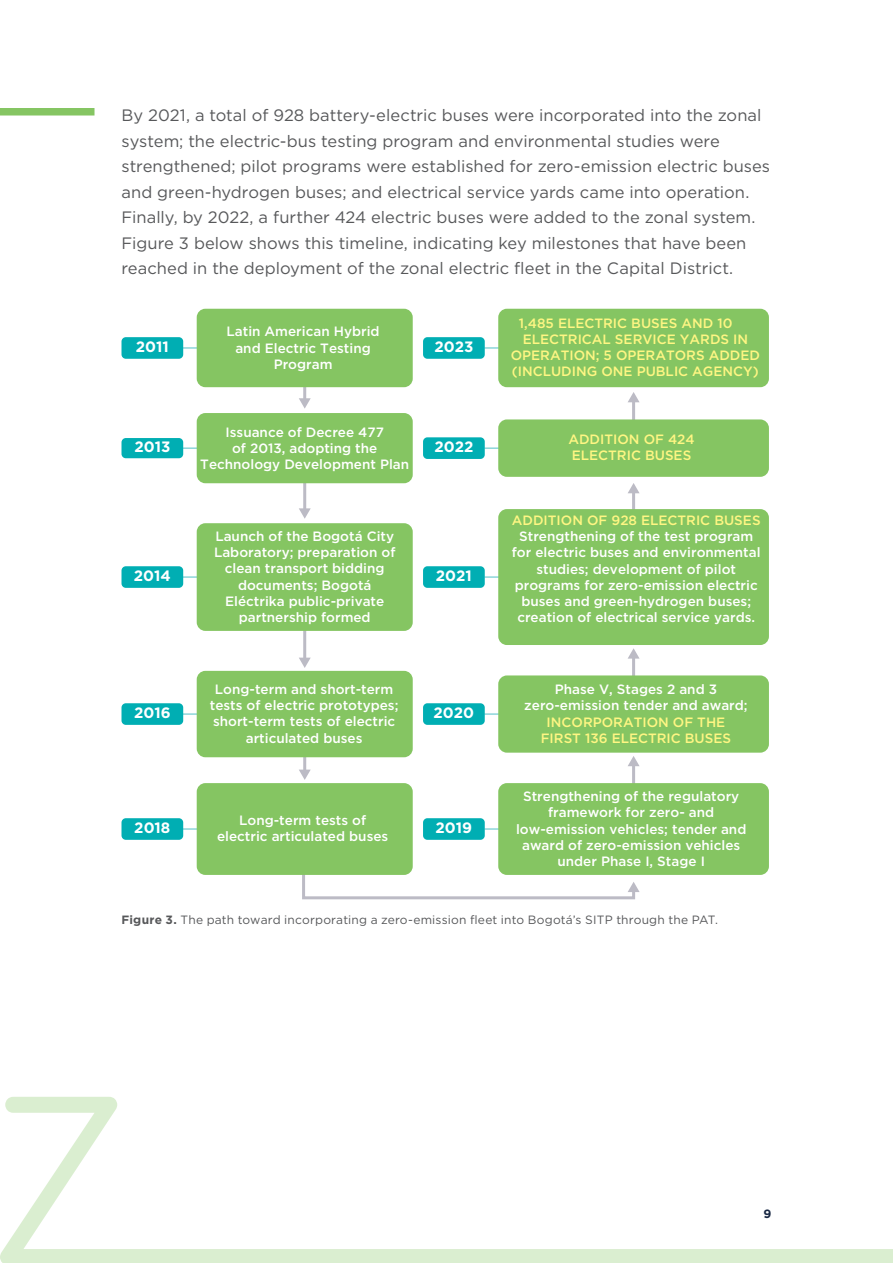
<style>
.page{position:relative;width:893px;height:1263px;background:#fff}
.page>*{position:absolute;margin:0;border:0;box-sizing:border-box;transform-origin:0 0}
.Body_Copy{font:16.5px/25.5px "Gotham";color:#57585a}
.t1{font:700 15px "Gotham";color:#fff}
.t2{font:500 13.5px/16.2px "Gotham";color:#fff;text-align:center}
.t3{font:500 13.5px/16.2px "Gotham";color:#fff683}
.Figure_title__underneath{font:12px "Gotham";letter-spacing:.015em;color:#57585a}
.t4{font:700 12px "Gotham";color:#172743}
.s1{color:#fff683}
.s2{font-weight:700}
</style>
<div class="page">
<svg style="left:0;top:1097px;width:893px;height:166px"></svg>
<div style="left:0;top:108px;width:94px;height:8px;background:#85c562"></div>
<hr style="left:303px;top:375px;width:3px;height:25px;background:#bcbbc5">
<svg style="left:299px;top:398px;width:12px;height:11px"></svg>
<hr style="left:303px;top:437px;width:3px;height:73px;background:#bcbbc5">
<svg style="left:299px;top:508px;width:12px;height:11px"></svg>
<hr style="left:632px;top:764px;width:3px;height:27px;background:#bcbbc5">
<svg style="left:628px;top:756px;width:12px;height:10px"></svg>
<hr style="left:632px;top:657px;width:3px;height:23px;background:#bcbbc5">
<svg style="left:628px;top:648px;width:12px;height:11px"></svg>
<hr style="left:632px;top:401px;width:3px;height:35px;background:#bcbbc5">
<svg style="left:628px;top:392px;width:11px;height:10px"></svg>
<hr style="left:632px;top:491px;width:3px;height:36px;background:#bcbbc5">
<svg style="left:628px;top:483px;width:11px;height:10px"></svg>
<hr style="left:303px;top:597px;width:3px;height:62px;background:#bcbbc5">
<svg style="left:299px;top:658px;width:12px;height:10px"></svg>
<hr style="left:303px;top:735px;width:3px;height:36px;background:#bcbbc5">
<svg style="left:299px;top:770px;width:12px;height:10px"></svg>
<svg style="left:302px;top:871px;width:338px;height:28px"></svg>
<hr style="left:183px;top:347px;width:49px;height:1px;background:#65c8cd">
<div style="left:122px;top:337px;width:61px;height:22px;background:#00aeb3;border-radius:4px"></div>
<hr style="left:484px;top:347px;width:49px;height:1px;background:#65c8cd">
<div style="left:423px;top:337px;width:62px;height:22px;background:#00aeb3;border-radius:4px"></div>
<div style="left:197px;top:309px;width:216px;height:78px;background:#85c562;border-radius:9px"></div>
<div style="left:498px;top:309px;width:271px;height:78px;background:#85c562;border-radius:9px"></div>
<hr style="left:183px;top:448px;width:44px;height:1px;background:#65c8cd">
<div style="left:122px;top:438px;width:61px;height:20px;background:#00aeb3;border-radius:4px"></div>
<hr style="left:484px;top:448px;width:44px;height:1px;background:#65c8cd">
<div style="left:423px;top:437px;width:62px;height:22px;background:#00aeb3;border-radius:4px"></div>
<div style="left:197px;top:413px;width:216px;height:70px;background:#85c562;border-radius:9px"></div>
<div style="left:498px;top:419px;width:271px;height:58px;background:#85c562;border-radius:9px"></div>
<hr style="left:183px;top:576px;width:39px;height:2px;background:#65c8cd">
<div style="left:122px;top:566px;width:61px;height:22px;background:#00aeb3;border-radius:4px"></div>
<hr style="left:484px;top:576px;width:40px;height:2px;background:#65c8cd">
<div style="left:423px;top:566px;width:62px;height:22px;background:#00aeb3;border-radius:4px"></div>
<div style="left:197px;top:523px;width:216px;height:108px;background:#85c562;border-radius:9px"></div>
<div style="left:498px;top:509px;width:271px;height:136px;background:#85c562;border-radius:9px"></div>
<hr style="left:183px;top:713px;width:41px;height:2px;background:#65c8cd">
<div style="left:122px;top:703px;width:61px;height:22px;background:#00aeb3;border-radius:4px"></div>
<hr style="left:484px;top:713px;width:41px;height:2px;background:#65c8cd">
<div style="left:423px;top:703px;width:62px;height:22px;background:#00aeb3;border-radius:4px"></div>
<div style="left:197px;top:671px;width:216px;height:86px;background:#85c562;border-radius:9px"></div>
<div style="left:498px;top:675px;width:271px;height:78px;background:#85c562;border-radius:9px"></div>
<hr style="left:183px;top:828px;width:33px;height:1px;background:#65c8cd">
<div style="left:122px;top:818px;width:61px;height:22px;background:#00aeb3;border-radius:4px"></div>
<hr style="left:484px;top:828px;width:34px;height:1px;background:#65c8cd">
<div style="left:423px;top:818px;width:62px;height:22px;background:#00aeb3;border-radius:4px"></div>
<div style="left:197px;top:783px;width:216px;height:92px;background:#85c562;border-radius:9px"></div>
<div style="left:498px;top:783px;width:271px;height:92px;background:#85c562;border-radius:9px"></div>
<p class="Body_Copy" style="left:122px;top:102px;width:650px">By 2021, a total of 928 battery-electric buses were incorporated into the zonal system; the electric-bus testing program and environmental studies were strengthened; pilot programs were established for zero-emission electric buses and green-hydrogen buses; and electrical service yards came into operation.<br>Finally, by 2022, a further 424 electric buses were added to the zonal system.<br>Figure 3 below shows this timeline, indicating key milestones that have been reached in the deployment of the zonal electric fleet in the Capital District.</p>
<p class="t2" style="left:227px;top:323px;width:155px">Latin American Hybrid and Electric Testing<br>Program</p>
<p class="t1" style="left:136px;top:337px;width:34px">2011</p>
<p class="t1" style="left:434px;top:337px;width:40px">2023</p>
<p class="t3" style="left:519px;top:315px;width:215px">1,485 ELECTRIC BUSES AND 10</p>
<p class="t3" style="left:523px;top:331px;width:227px">ELECTRICAL SERVICE YARDS IN</p>
<p class="t3" style="left:511px;top:347px;width:251px">OPERATION; 5 OPERATORS ADDED</p>
<p class="t3" style="left:512px;top:363px;width:248px">(INCLUDING ONE PUBLIC AGENCY)</p>
<p class="t2" style="left:200px;top:423px;width:210px">Issuance of Decree 477<br>of 2013, adopting the<br>Technology Development Plan</p>
<p class="t1" style="left:134px;top:437px;width:37px">2013</p>
<p class="t1" style="left:434px;top:437px;width:40px">2022</p>
<p class="t3" style="left:568px;top:431px;width:128px">ADDITION OF 424<br>ELECTRIC BUSES</p>
<p class="t2" style="left:214px;top:528px;width:183px">Launch of the Bogotá City<br>Laboratory; preparation of clean transport bidding documents; Bogotá<br>Eléctrika public-private partnership formed</p>
<p class="t1" style="left:134px;top:566px;width:38px">2014</p>
<p class="t1" style="left:436px;top:566px;width:37px">2021</p>
<p class="t2" style="left:512px;top:512px;width:250px"><span class="s1">ADDITION OF 928 ELECTRIC BUSES </span>Strengthening of the test program for electric buses and environmental studies; development of pilot programs for zero-emission electric buses and green-hydrogen buses; creation of electrical service yards.</p>
<p class="t2" style="left:210px;top:681px;width:190px">Long-term and short-term tests of electric prototypes; short-term tests of electric articulated buses</p>
<p class="t2" style="left:524px;top:681px;width:225px">Phase V, Stages 2 and 3 zero-emission tender and award;<br><span class="s1">INCORPORATION OF THE<br>FIRST 136 ELECTRIC BUSES</span></p>
<p class="t1" style="left:134px;top:703px;width:38px">2016</p>
<p class="t1" style="left:434px;top:703px;width:42px">2020</p>
<p class="t1" style="left:134px;top:818px;width:38px">2018</p>
<p class="t2" style="left:217px;top:812px;width:173px">Long-term tests of electric articulated buses</p>
<p class="t1" style="left:436px;top:818px;width:38px">2019</p>
<p class="t2" style="left:516px;top:788px;width:232px">Strengthening of the regulatory framework for zero- and low-emission vehicles; tender and award of zero-emission vehicles under Phase I, Stage I</p>
<p class="Figure_title__underneath" style="left:122px;top:912px;width:598px"><span class="s2">Figure 3.</span> The path toward incorporating a zero-emission fleet into Bogotá’s SITP through the PAT.</p>
<p class="t4" style="left:763px;top:1205px;width:9px">9</p>
</div>
